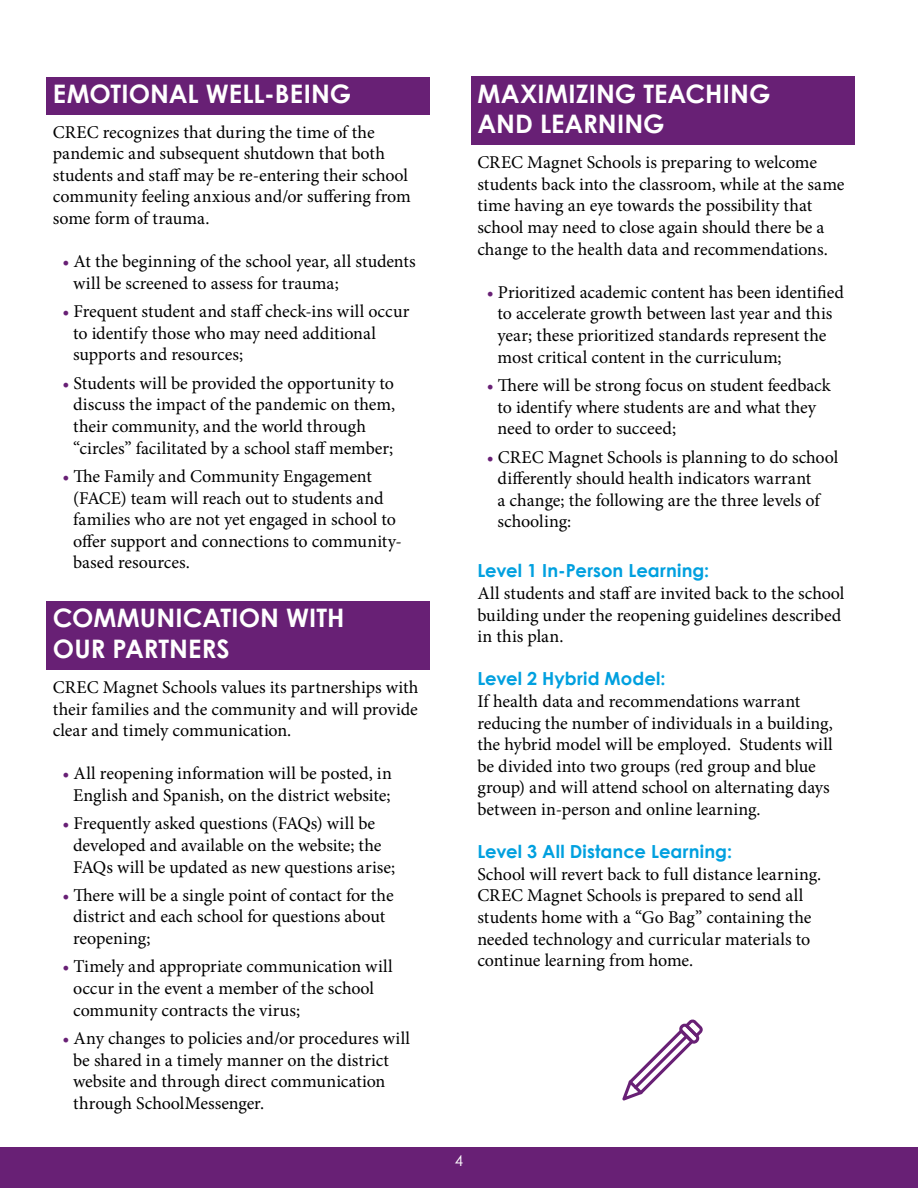
<style>
.page{position:relative;width:918px;height:1188px;background:#fff}
.page>*{position:absolute;margin:0;border:0;box-sizing:border-box;transform-origin:0 0}
.t1{font:700 25.5px/30.6px "Century Gothic";color:#fff}
.t2{font:18px/21.6px "Minion Pro";color:#000}
.t3{font:700 18px "Century Gothic";letter-spacing:.005em;color:#00a0df}
.t4{font:15px "Century Gothic";color:#fff}
.s1{color:#682075}
</style>
<div class="page">
<div style="left:0;top:1148px;width:918px;height:40px;background:#682075"></div>
<div style="left:46px;top:77px;width:384px;height:38px;background:#682075"></div>
<div style="left:46px;top:601px;width:384px;height:69px;background:#682075"></div>
<div style="left:471px;top:77px;width:384px;height:68px;background:#682075"></div>
<svg style="left:622px;top:1019px;width:81px;height:81px"></svg>
<h1 class="t1" style="left:53px;top:77px;width:300px">EMOTIONAL WELL-BEING</h1>
<p class="t2" style="left:53px;top:121px;width:359px">CREC recognizes that during the time of the pandemic and subsequent shutdown that both students and staff may be re-entering their school community feeling anxious and/or suffering from some form of trauma.</p>
<p class="t2" style="left:73px;top:251px;width:344px;text-indent:-11px"><span class="s1">•</span> At the beginning of the school year, all students will be screened to assess for trauma;</p>
<p class="t2" style="left:73px;top:301px;width:338px;text-indent:-11px"><span class="s1">•</span> Frequent student and staff check-ins will occur to identify those who may need additional supports and resources;</p>
<p class="t2" style="left:73px;top:372px;width:324px;text-indent:-11px"><span class="s1">•</span> Students will be provided the opportunity to discuss the impact of the pandemic on them, their community, and the world through “circles” facilitated by a school staff member;</p>
<p class="t2" style="left:73px;top:465px;width:330px;text-indent:-11px"><span class="s1">•</span> The Family and Community Engagement (FACE) team will reach out to students and families who are not yet engaged in school to offer support and connections to community&shy;based resources.</p>
<h1 class="t1" style="left:53px;top:602px;width:293px">COMMUNICATION WITH<br>OUR PARTNERS</h1>
<p class="t2" style="left:53px;top:676px;width:367px;text-align:justify">CREC Magnet Schools values its partnerships with their families and the community and will provide clear and timely communication.</p>
<p class="t2" style="left:62px;top:763px;width:331px;text-align:center"><span class="s1">•</span> All reopening information will be posted, in<br>English and Spanish, on the district website;</p>
<p class="t2" style="left:73px;top:813px;width:324px;text-indent:-11px"><span class="s1">•</span> Frequently asked questions (FAQs) will be developed and available on the website; the<br>FAQs will be updated as new questions arise;</p>
<p class="t2" style="left:73px;top:884px;width:322px;text-indent:-11px"><span class="s1">•</span> There will be a single point of contact for the district and each school for questions about reopening;</p>
<p class="t2" style="left:73px;top:956px;width:321px;text-indent:-11px"><span class="s1">•</span> Timely and appropriate communication will occur in the event a member of the school community contracts the virus;</p>
<p class="t2" style="left:73px;top:1027px;width:338px;text-indent:-11px"><span class="s1">•</span> Any changes to policies and/or procedures will be shared in a timely manner on the district website and through direct communication through SchoolMessenger.</p>
<h1 class="t1" style="left:477px;top:77px;width:295px">MAXIMIZING TEACHING<br>AND LEARNING</h1>
<p class="t2" style="left:477px;top:152px;width:369px">CREC Magnet Schools is preparing to welcome students back into the classroom, while at the same time having an eye towards the possibility that school may need to close again should there be a change to the health data and recommendations.</p>
<p class="t2" style="left:498px;top:281px;width:348px;text-indent:-11px"><span class="s1">•</span> Prioritized academic content has been identified to accelerate growth between last year and this year; these prioritized standards represent the most critical content in the curriculum;</p>
<p class="t2" style="left:498px;top:375px;width:335px;text-indent:-11px"><span class="s1">•</span> There will be strong focus on student feedback to identify where students are and what they need to order to succeed;</p>
<p class="t2" style="left:498px;top:446px;width:342px;text-indent:-11px"><span class="s1">•</span> CREC Magnet Schools is planning to do school differently should health indicators warrant<br>a change; the following are the three levels of schooling:</p>
<p class="t3" style="left:477px;top:557px;width:233px">Level 1 In-Person Learning:</p>
<p class="t2" style="left:477px;top:582px;width:369px">All students and staff are invited back to the school building under the reopening guidelines described in this plan.</p>
<p class="t3" style="left:477px;top:665px;width:190px">Level 2 Hybrid Model:</p>
<p class="t2" style="left:477px;top:690px;width:357px">If health data and recommendations warrant reducing the number of individuals in a building, the hybrid model will be employed. Students will be divided into two groups (red group and blue group) and will attend school on alternating days between in-person and online learning.</p>
<p class="t3" style="left:477px;top:838px;width:256px">Level 3 All Distance Learning:</p>
<p class="t2" style="left:477px;top:863px;width:345px">School will revert back to full distance learning.<br>CREC Magnet Schools is prepared to send all students home with a “Go Bag” containing the needed technology and curricular materials to continue learning from home.</p>
<p class="t4" style="left:455px;top:1150px;width:10px">4</p>
</div>
